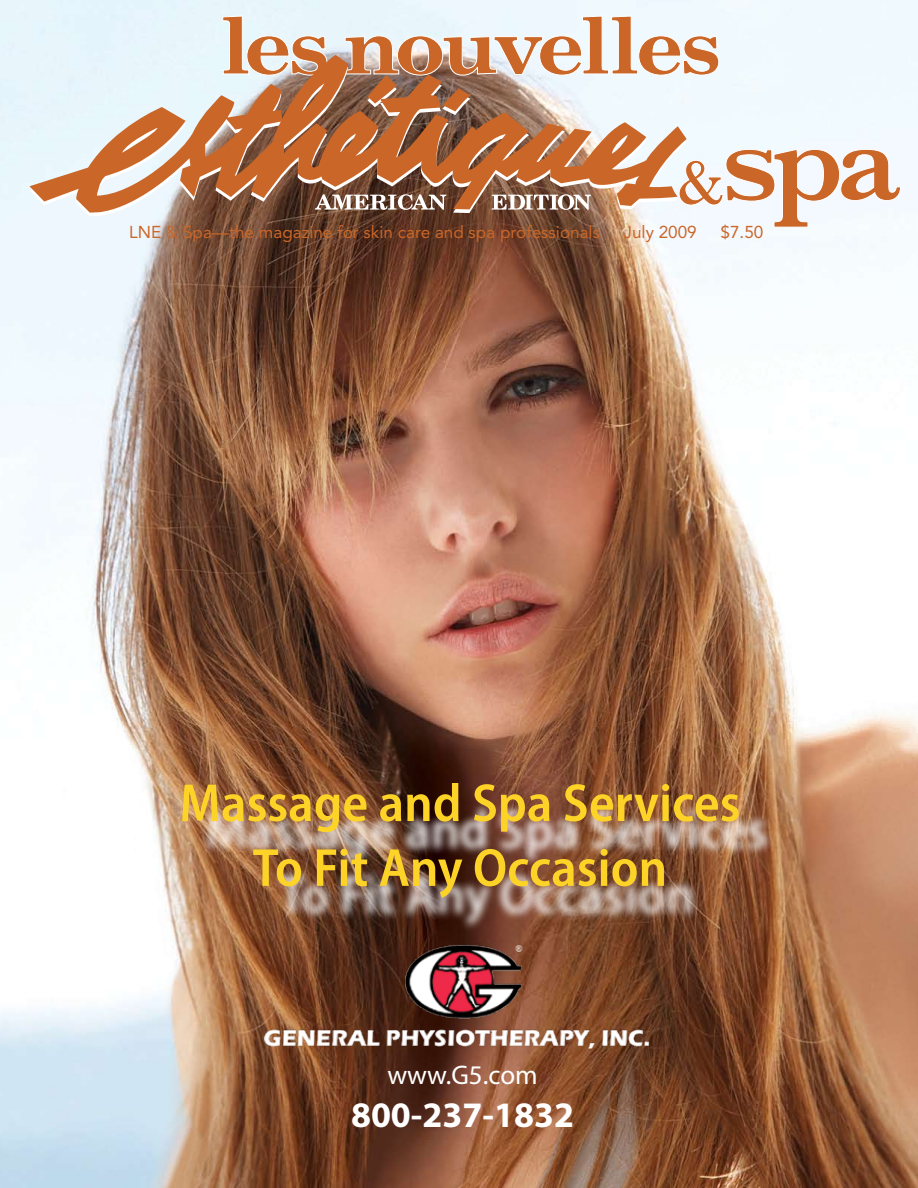
<style>
.page{position:relative;width:918px;height:1188px;background:#fff}
.page>*{position:absolute;margin:0;border:0;box-sizing:border-box;transform-origin:0 0}
.t1{font:600 semi-condensed 54px/64.8px "Myriad Pro";color:#fed327;text-align:center}
.t2{font:700 36px "Myriad";color:#fff}
.t3{font:27px "Myriad";color:#fff}
.t4{font:17.1px "Avenir";color:#ca6627}
</style>
<div class="page">
<img style="left:0;top:0;width:918px;height:1188px">
<svg style="left:222px;top:16px;width:105px;height:39px;background:#e0cabb"></svg>
<svg style="left:345px;top:16px;width:374px;height:60px"></svg>
<svg style="left:679px;top:149px;width:222px;height:79px"></svg>
<svg style="left:29px;top:219px;width:658px;height:4px;background:#957c6e"></svg>
<svg style="left:29px;top:55px;width:658px;height:164px;background:#c59d84"></svg>
<img style="left:249px;top:935px;width:408px;height:125px">
<img style="left:200px;top:800px;width:575px;height:133px">
<p class="t4" style="left:129px;top:222px;width:472px">LNE &amp; Spa—the magazine for skin care and spa professionals</p>
<p class="t4" style="left:624px;top:222px;width:74px">July 2009</p>
<p class="t4" style="left:721px;top:222px;width:44px">$7.50</p>
<h1 class="t1" style="left:179px;top:771px;width:563px">Massage and Spa Services<br>To Fit Any Occasion</h1>
<h3 class="t3" style="left:387px;top:1061px;width:152px">www.G5.com</h3>
<h2 class="t2" style="left:351px;top:1096px;width:224px">800-237-1832</h2>
</div>
